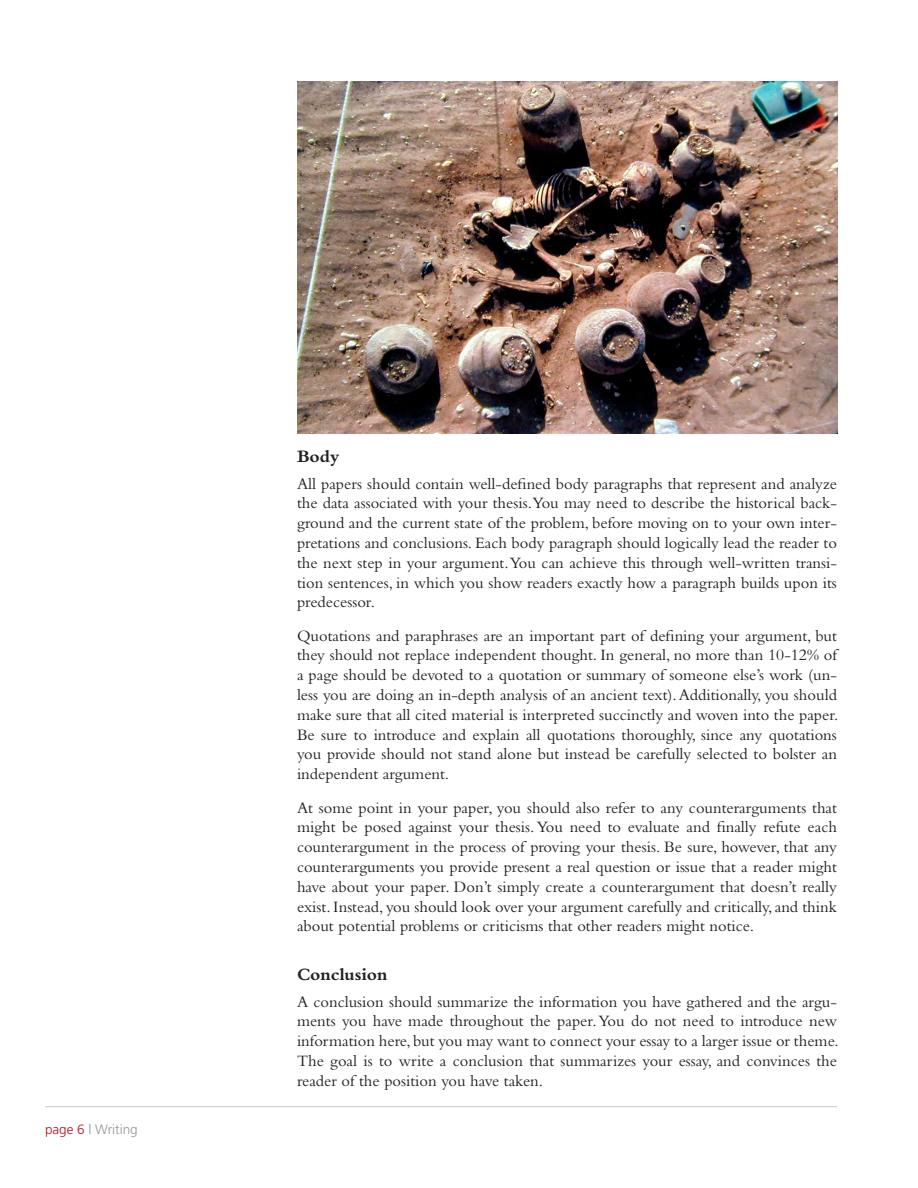
<style>
.page{position:relative;width:918px;height:1188px;background:#fff}
.page>*{position:absolute;margin:0;border:0;box-sizing:border-box;transform-origin:0 0}
.Heading_3{font:700 18px "Bembo";color:#231f20}
.Body_Copy_no_ident{font:16.5px/19.8px "Bembo";color:#231f20;text-align:justify}
.t1{font:300 13.5px "Frutiger";color:#939598}
.s1{color:#b50e1a}
</style>
<div class="page">
<hr style="left:45px;top:1106px;width:792px;height:1px;background:#c7c8ca">
<img style="left:297px;top:81px;width:540px;height:352px">
<p class="t1" style="left:45px;top:1122px;width:94px"><span class="s1">page 6</span> | Writing</p>
<p class="Heading_3" style="left:297px;top:446px;width:44px">Body</p>
<p class="Body_Copy_no_ident" style="left:297px;top:473px;width:541px">All papers should contain well-defined body paragraphs that represent and analyze the data associated with your thesis.You may need to describe the historical back&shy;ground and the current state of the problem, before moving on to your own inter&shy;pretations and conclusions. Each body paragraph should logically lead the reader to the next step in your argument. You can achieve this through well-written transi&shy;tion sentences, in which you show readers exactly how a paragraph builds upon its predecessor.</p>
<p class="Body_Copy_no_ident" style="left:297px;top:625px;width:543px">Quotations and paraphrases are an important part of defining your argument, but they should not replace independent thought. In general, no more than 10-12% of a page should be devoted to a quotation or summary of someone else’s work (un&shy;less you are doing an in-depth analysis of an ancient text). Additionally, you should make sure that all cited material is interpreted succinctly and woven into the paper.<br>Be sure to introduce and explain all quotations thoroughly, since any quotations you provide should not stand alone but instead be carefully selected to bolster an independent argument.</p>
<p class="Body_Copy_no_ident" style="left:297px;top:797px;width:542px">At some point in your paper, you should also refer to any counterarguments that might be posed against your thesis. You need to evaluate and finally refute each counterargument in the process of proving your thesis. Be sure, however, that any counterarguments you provide present a real question or issue that a reader might have about your paper. Don’t simply create a counterargument that doesn’t really exist. Instead, you should look over your argument carefully and critically, and think about potential problems or criticisms that other readers might notice.</p>
<p class="Heading_3" style="left:297px;top:964px;width:92px">Conclusion</p>
<p class="Body_Copy_no_ident" style="left:297px;top:991px;width:543px">A conclusion should summarize the information you have gathered and the argu&shy;ments you have made throughout the paper. You do not need to introduce new information here, but you may want to connect your essay to a larger issue or theme.<br>The goal is to write a conclusion that summarizes your essay, and convinces the reader of the position you have taken.</p>
</div>
